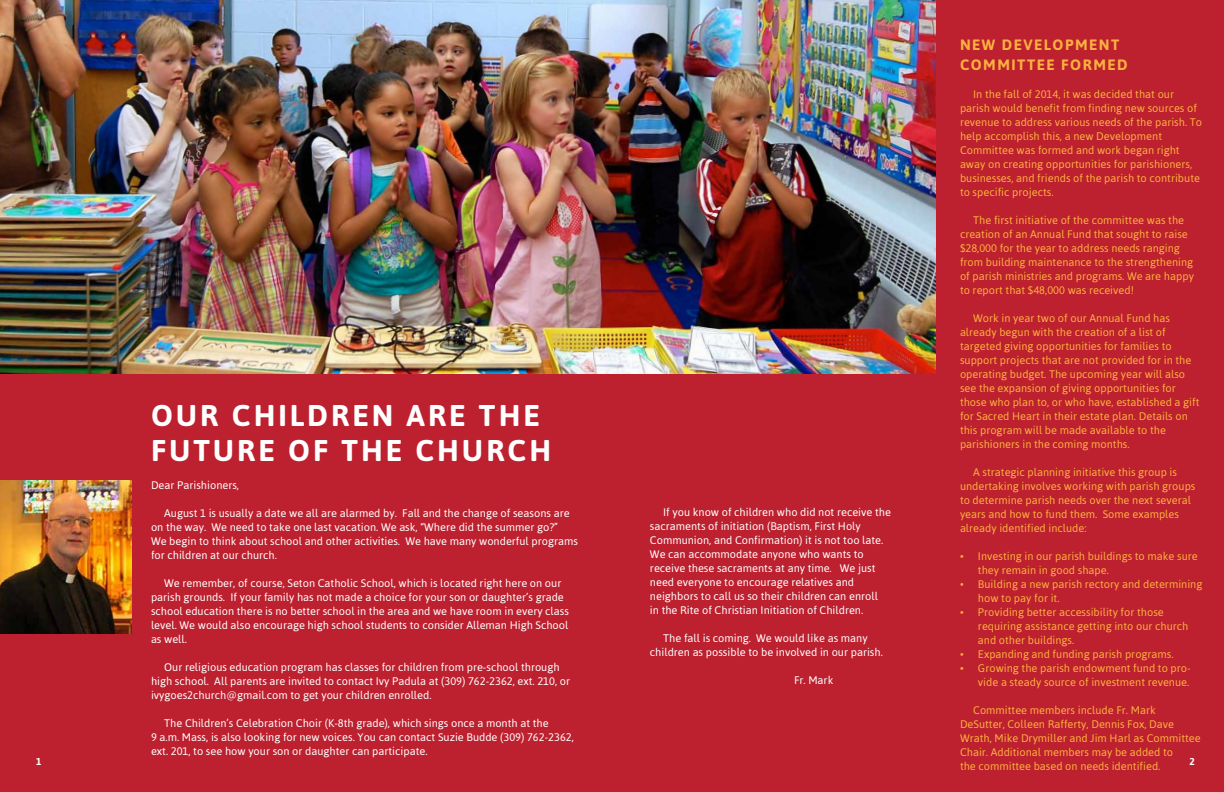
<style>
.page{position:relative;width:1224px;height:792px;background:#bd202e}
.page>*{position:absolute;margin:0;border:0;box-sizing:border-box;transform-origin:0 0}
.t1{font:700 30px/35px "Asap";letter-spacing:.1em;color:#fff}
.t2{font:700 15px/20px "Asap";letter-spacing:.1em;color:#fbb040}
.t3{font:11px/14px "Asap";color:#fbb040}
.t4{font:11px/14px "Asap";color:#fff}
.t5{font:700 10px "Asap";color:#fff}
</style>
<div class="page">
<img style="left:0;top:0;width:936px;height:374px">
<img style="left:0;top:481px;width:131px;height:152px">
<h2 class="t2" style="left:960px;top:35px;width:169px">NEW DEVELOPMENT<br>COMMITTEE FORMED</h2>
<p class="t3" style="left:960px;top:87px;width:244px;text-indent:13px">In the fall of 2014, it was decided that our parish would benefit from finding new sources of revenue to address various needs of the parish. To help accomplish this, a new Development Committee was formed and work began right away on creating opportunities for parishioners, businesses, and friends of the parish to contribute to specific projects.</p>
<p class="t3" style="left:960px;top:213px;width:236px;text-indent:13px">The first initiative of the committee was the creation of an Annual Fund that sought to raise $28,000 for the year to address needs ranging from building maintenance to the strengthening of parish ministries and programs. We are happy to report that $48,000 was received!</p>
<p class="t3" style="left:960px;top:311px;width:241px;text-indent:13px">Work in year two of our Annual Fund has already begun with the creation of a list of targeted giving opportunities for families to support projects that are not provided for in the operating budget. The upcoming year will also see the expansion of giving opportunities for those who plan to, or who have, established a gift for Sacred Heart in their estate plan. Details on this program will be made available to the parishioners in the coming months.</p>
<p class="t3" style="left:960px;top:465px;width:237px;text-indent:13px">A strategic planning initiative this group is undertaking involves working with parish groups to determine parish needs over the next several years and how to fund them. Some examples already identified include:</p>
<p class="t3" style="left:978px;top:549px;width:221px;text-indent:-18px">• Investing in our parish buildings to make sure they remain in good shape.</p>
<p class="t3" style="left:978px;top:577px;width:226px;text-indent:-18px">• Building a new parish rectory and determining how to pay for it.</p>
<p class="t3" style="left:978px;top:605px;width:212px;text-indent:-18px">• Providing better accessibility for those requiring assistance getting into our church and other buildings.</p>
<p class="t3" style="left:960px;top:647px;width:215px">• Expanding and funding parish programs.</p>
<p class="t3" style="left:960px;top:661px;width:232px;text-align:right">• Growing the parish endowment fund to pro&shy;vide a steady source of investment revenue.</p>
<p class="t3" style="left:960px;top:703px;width:242px;text-indent:13px">Committee members include Fr. Mark DeSutter, Colleen Rafferty, Dennis Fox, Dave Wrath, Mike Drymiller and Jim Harl as Committee Chair. Additional members may be added to<br>the committee based on needs identified.</p>
<h1 class="t1" style="left:151px;top:398px;width:402px">OUR CHILDREN ARE THE<br>FUTURE OF THE CHURCH</h1>
<p class="t4" style="left:151px;top:478px;width:90px">Dear Parishioners,</p>
<p class="t4" style="left:151px;top:506px;width:429px;text-indent:13px">August 1 is usually a date we all are alarmed by. Fall and the change of seasons are on the way. We need to take one last vacation. We ask, “Where did the summer go?”<br>We begin to think about school and other activities. We have many wonderful programs for children at our church.</p>
<p class="t4" style="left:151px;top:576px;width:419px;text-indent:13px">We remember, of course, Seton Catholic School, which is located right here on our parish grounds. If your family has not made a choice for your son or daughter’s grade school education there is no better school in the area and we have room in every class level. We would also encourage high school students to consider Alleman High School as well.</p>
<p class="t4" style="left:151px;top:660px;width:421px;text-indent:13px">Our religious education program has classes for children from pre-school through high school. All parents are invited to contact Ivy Padula at (309) 762-2362, ext. 210, or ivygoes2church@gmail.com to get your children enrolled.</p>
<p class="t4" style="left:151px;top:716px;width:424px;text-indent:13px">The Children’s Celebration Choir (K-8th grade), which sings once a month at the<br>9 a.m. Mass, is also looking for new voices. You can contact Suzie Budde (309) 762-2362, ext. 201, to see how your son or daughter can participate.</p>
<p class="t4" style="left:650px;top:505px;width:242px;text-indent:13px">If you know of children who did not receive the sacraments of initiation (Baptism, First Holy Communion, and Confirmation) it is not too late.<br>We can accommodate anyone who wants to receive these sacraments at any time. We just need everyone to encourage relatives and neighbors to call us so their children can enroll<br>in the Rite of Christian Initiation of Children.</p>
<p class="t4" style="left:650px;top:631px;width:234px;text-align:center">The fall is coming. We would like as many children as possible to be involved in our parish.</p>
<p class="t4" style="left:794px;top:673px;width:41px">Fr. Mark</p>
<p class="t5" style="left:36px;top:756px;width:7px">1</p>
<p class="t5" style="left:1190px;top:756px;width:7px">2</p>
</div>
